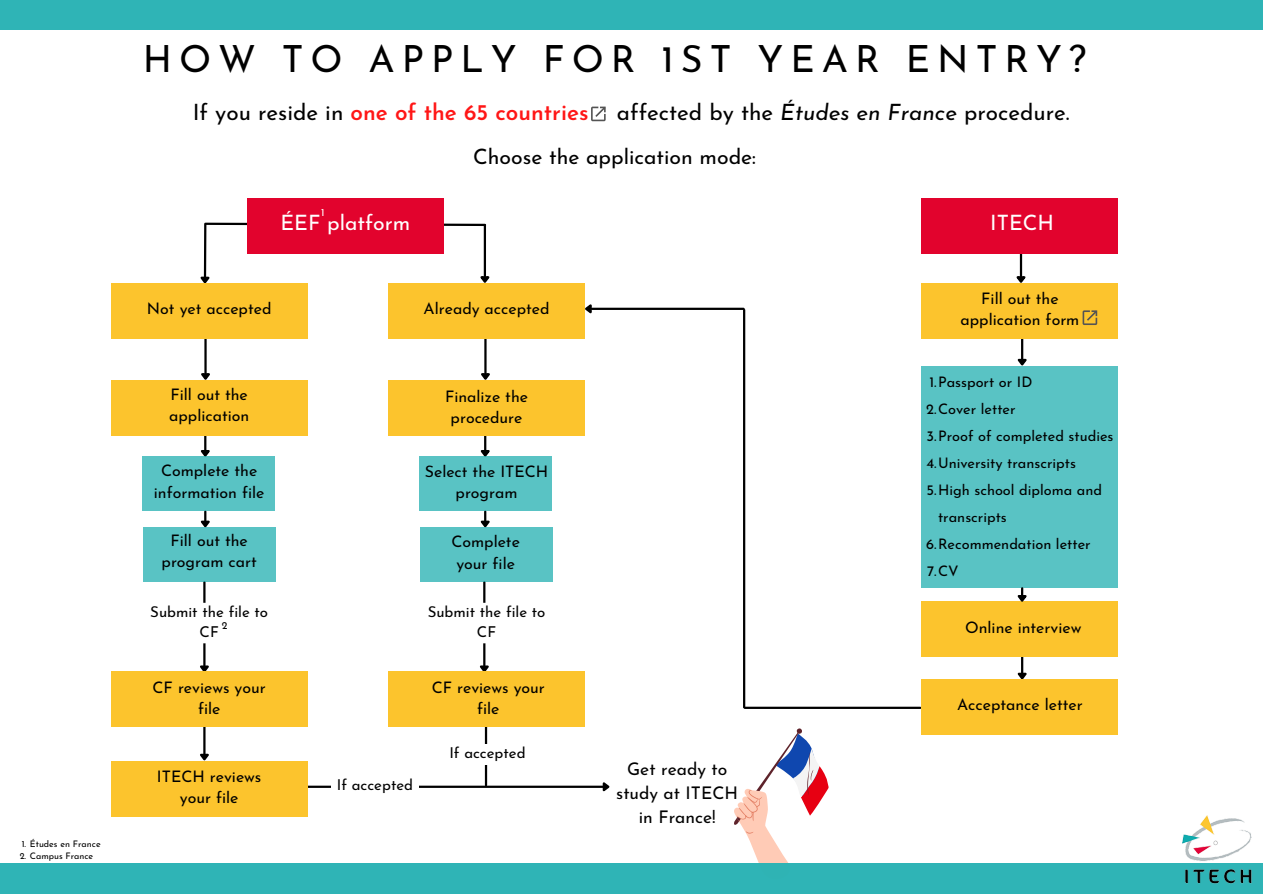
<style>
.page{position:relative;width:1263px;height:894px;background:#fff}
.page>*{position:absolute;margin:0;border:0;box-sizing:border-box;transform-origin:0 0}
.t1{font:37.5px "Josefin Sans";letter-spacing:.185em;color:#000}
.t2{font:22.5px "Josefin Sans";color:#000}
.t3{font:600 22.5px "Josefin Sans";color:#ff1616}
.t4{font:21.15px "Josefin Sans";color:#000}
.t5{font:21.15px "Josefin Sans";color:#fff}
.t6{font:17.4px/24px "Josefin Sans";color:#000;text-align:center}
.t7{font:15.9px/21.3px "Josefin Sans";color:#000;text-align:center}
.t8{font:15px/20.2px "Josefin Sans";color:#000;text-align:center}
.t9{font:14.55px/27px "Josefin Sans";color:#000}
.t10{font:10.5px "Josefin Sans";color:#fff}
.t11{font:10.5px "Josefin Sans";color:#000}
.t12{font:9px "Josefin Sans";color:#000}
.s1{font-weight:400;color:#000}
.s2{font-style:italic}
</style>
<div class="page">
<div style="left:0;top:0;width:1263px;height:30px;background:#2fb4b6"></div>
<svg style="left:734px;top:728px;width:95px;height:135px"></svg>
<div style="left:0;top:863px;width:1263px;height:30px;background:#2fb4b6"></div>
<hr style="left:745px;top:706px;width:175px;height:2px;background:#000">
<hr style="left:592px;top:307px;width:152px;height:3px;background:#000">
<svg style="left:585px;top:304px;width:9px;height:10px"></svg>
<hr style="left:743px;top:310px;width:2px;height:397px;background:#000">
<hr style="left:281px;top:785px;width:322px;height:2px;background:#000">
<svg style="left:601px;top:782px;width:9px;height:10px"></svg>
<hr style="left:485px;top:726px;width:2px;height:59px;background:#000">
<div style="left:331px;top:775px;width:88px;height:21px;background:#fff"></div>
<div style="left:444px;top:743px;width:87px;height:21px;background:#fff"></div>
<hr style="left:484px;top:320px;width:3px;height:53px;background:#000">
<svg style="left:481px;top:371px;width:9px;height:9px"></svg>
<hr style="left:484px;top:403px;width:2px;height:47px;background:#000">
<svg style="left:480px;top:448px;width:10px;height:8px"></svg>
<hr style="left:483px;top:582px;width:2px;height:83px;background:#000">
<svg style="left:479px;top:663px;width:10px;height:8px"></svg>
<svg style="left:480px;top:511px;width:10px;height:16px"></svg>
<div style="left:388px;top:283px;width:197px;height:55px;background:#fcc42d"></div>
<div style="left:419px;top:456px;width:133px;height:54px;background:#59c3c4"></div>
<div style="left:420px;top:527px;width:133px;height:54px;background:#59c3c4"></div>
<div style="left:388px;top:380px;width:197px;height:55px;background:#fcc42d"></div>
<div style="left:388px;top:671px;width:197px;height:55px;background:#fcc42d"></div>
<svg style="left:483px;top:602px;width:3px;height:41px"></svg>
<svg style="left:204px;top:222px;width:283px;height:5px"></svg>
<div style="left:247px;top:198px;width:197px;height:56px;background:#e2032d"></div>
<hr style="left:204px;top:224px;width:2px;height:52px;background:#000">
<svg style="left:200px;top:274px;width:10px;height:9px"></svg>
<hr style="left:484px;top:225px;width:2px;height:51px;background:#000">
<svg style="left:480px;top:274px;width:10px;height:9px"></svg>
<div style="left:921px;top:366px;width:197px;height:221px;background:#59c3c4"></div>
<hr style="left:1020px;top:230px;width:2px;height:46px;background:#000">
<svg style="left:1016px;top:274px;width:10px;height:9px"></svg>
<div style="left:921px;top:198px;width:197px;height:56px;background:#e2032d"></div>
<hr style="left:1021px;top:306px;width:2px;height:53px;background:#000">
<svg style="left:1017px;top:357px;width:10px;height:9px"></svg>
<hr style="left:1021px;top:607px;width:2px;height:65px;background:#000">
<svg style="left:1017px;top:670px;width:10px;height:9px"></svg>
<div style="left:921px;top:601px;width:197px;height:55px;background:#fcc42d"></div>
<div style="left:921px;top:679px;width:197px;height:55px;background:#fcc42d"></div>
<svg style="left:1017px;top:588px;width:10px;height:14px"></svg>
<img style="left:1183px;top:815px;width:68px;height:69px">
<hr style="left:204px;top:320px;width:3px;height:53px;background:#000">
<svg style="left:201px;top:371px;width:9px;height:9px"></svg>
<hr style="left:204px;top:403px;width:2px;height:47px;background:#000">
<svg style="left:200px;top:448px;width:10px;height:8px"></svg>
<hr style="left:203px;top:684px;width:3px;height:69px;background:#000">
<svg style="left:200px;top:751px;width:9px;height:9px"></svg>
<hr style="left:203px;top:582px;width:3px;height:83px;background:#000">
<svg style="left:200px;top:663px;width:9px;height:8px"></svg>
<svg style="left:200px;top:511px;width:10px;height:16px"></svg>
<div style="left:111px;top:283px;width:196px;height:55px;background:#fcc42d"></div>
<div style="left:111px;top:380px;width:196px;height:55px;background:#fcc42d"></div>
<div style="left:111px;top:671px;width:196px;height:55px;background:#fcc42d"></div>
<div style="left:111px;top:760px;width:196px;height:55px;background:#fcc42d"></div>
<div style="left:142px;top:456px;width:132px;height:54px;background:#59c3c4"></div>
<div style="left:143px;top:527px;width:132px;height:54px;background:#59c3c4"></div>
<svg style="left:203px;top:602px;width:3px;height:41px"></svg>
<svg style="left:591px;top:107px;width:15px;height:14px"></svg>
<div style="left:921px;top:283px;width:197px;height:55px;background:#fcc42d"></div>
<svg style="left:1083px;top:310px;width:14px;height:15px"></svg>
<p class="t12" style="left:22px;top:840px;width:80px">1. Études en France</p>
<p class="t12" style="left:20px;top:852px;width:75px">2. Campus France</p>
<p class="t1" style="left:143px;top:44px;width:945px">HOW TO APPLY FOR 1ST YEAR ENTRY?</p>
<p class="t3" style="left:193px;top:103px;width:397px"><span class="s1">If you reside in</span> one of the 65 countries</p>
<p class="t2" style="left:617px;top:103px;width:454px">affected by the <span class="s2">Études en France</span> procedure.</p>
<p class="t10" style="left:321px;top:208px;width:5px">1</p>
<p class="t5" style="left:280px;top:214px;width:131px">ÉEF platform</p>
<p class="t4" style="left:473px;top:148px;width:284px">Choose the application mode:</p>
<p class="t7" style="left:147px;top:299px;width:126px">Not yet accepted</p>
<p class="t7" style="left:424px;top:299px;width:127px">Already accepted</p>
<p class="t7" style="left:169px;top:385px;width:82px;text-align:left">Fill out the application</p>
<p class="t7" style="left:154px;top:461px;width:112px">Complete the information file</p>
<p class="t7" style="left:162px;top:531px;width:97px">Fill out the program cart</p>
<p class="t8" style="left:150px;top:602px;width:119px">Submit the file to<br>CF</p>
<p class="t11" style="left:222px;top:620px;width:7px">2</p>
<p class="t7" style="left:153px;top:677px;width:115px">CF reviews your file</p>
<p class="t7" style="left:157px;top:766px;width:106px">ITECH reviews your file</p>
<p class="t7" style="left:445px;top:387px;width:85px">Finalize the procedure</p>
<p class="t7" style="left:425px;top:462px;width:125px">Select the ITECH program</p>
<p class="t7" style="left:451px;top:532px;width:70px">Complete your file</p>
<p class="t8" style="left:428px;top:602px;width:119px">Submit the file to<br>CF</p>
<p class="t8" style="left:337px;top:776px;width:78px">If accepted</p>
<p class="t7" style="left:432px;top:677px;width:115px">CF reviews your file</p>
<p class="t8" style="left:449px;top:744px;width:78px">If accepted</p>
<p class="t6" style="left:616px;top:758px;width:123px">Get ready to study at ITECH in France!</p>
<p class="t5" style="left:990px;top:214px;width:65px">ITECH</p>
<p class="t7" style="left:960px;top:289px;width:120px">Fill out the application form</p>
<p class="t9" style="left:929px;top:369px;width:104px">1.Passport or ID</p>
<p class="t9" style="left:926px;top:396px;width:91px">2.Cover letter</p>
<p class="t9" style="left:926px;top:423px;width:188px">3.Proof of completed studies</p>
<p class="t9" style="left:926px;top:450px;width:151px">4.University transcripts</p>
<p class="t9" style="left:938px;top:477px;width:165px;text-indent:-11px">5.High school diploma and transcripts</p>
<p class="t9" style="left:926px;top:531px;width:166px">6.Recommendation letter</p>
<p class="t9" style="left:927px;top:558px;width:33px">7.CV</p>
<p class="t7" style="left:965px;top:618px;width:118px">Online interview</p>
<p class="t7" style="left:957px;top:695px;width:127px">Acceptance letter</p>
</div>
